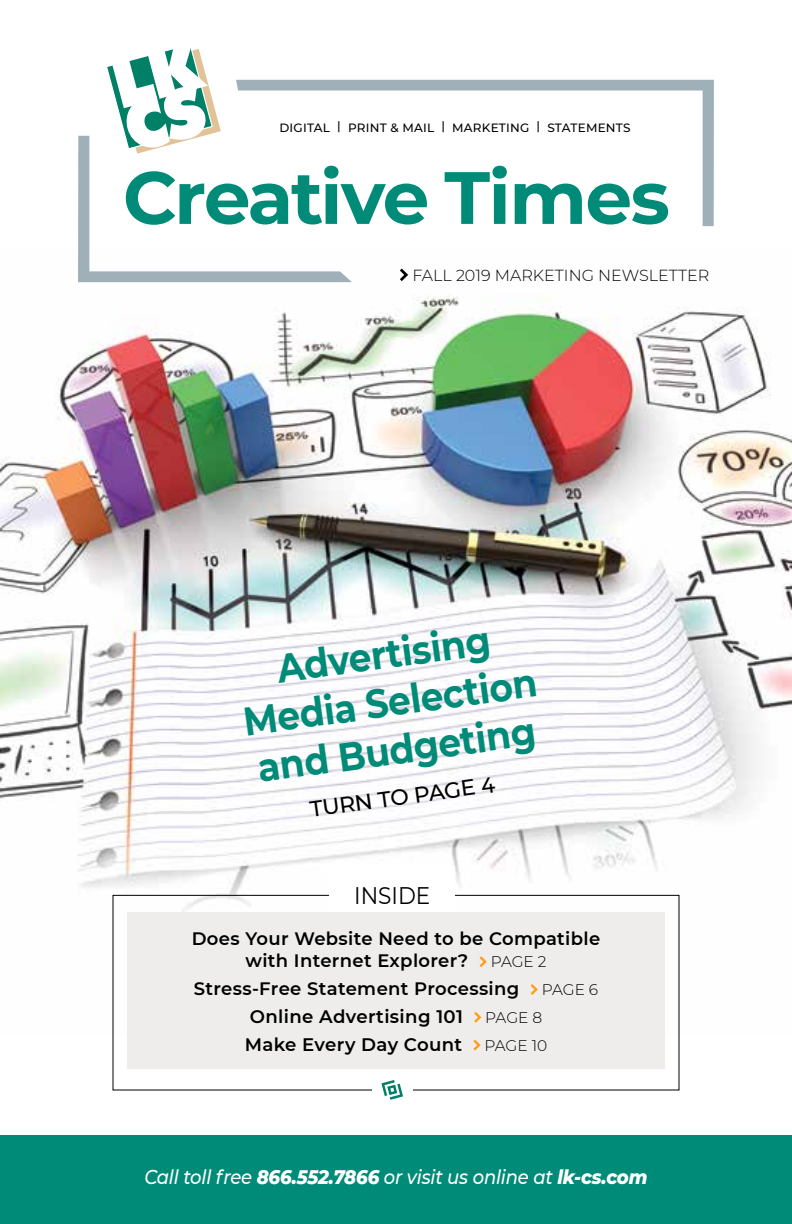
<style>
.page{position:relative;width:792px;height:1224px;background:#fff}
.page>*{position:absolute;margin:0;border:0;box-sizing:border-box;transform-origin:0 0}
.t1{font:700 74px "Montserrat";letter-spacing:-.03em;color:#008b78}
.t2{font:700 40px/48px "Montserrat";color:#008b78;text-align:center;scale:.9 1}
.t3{font:24px "Montserrat";color:#000;scale:.9 1}
.t4{font:500 22px "Montserrat";color:#000}
.t5{font:italic 500 20px "Montserrat";letter-spacing:-.01em;color:#fff;scale:.9 1}
.t6{font:600 18.2px/27.8px "Montserrat";letter-spacing:.02em;color:#000}
.t7{font:600 18px/21.8px "Montserrat";letter-spacing:.02em;color:#000;text-align:center}
.t8{font:300 16px "Montserrat";color:#000}
.t9{font:500 12px "Montserrat";letter-spacing:.02em;color:#000}
.s1{font-weight:300;font-size:15.4px}
.s2{font-weight:800}
</style>
<div class="page">
<img style="left:0;top:268px;width:792px;height:767px">
<div style="left:112px;top:895px;width:568px;height:196px;border:1px solid #000"></div>
<div style="left:329px;top:866px;width:126px;height:53px;background:#fff"></div>
<div style="left:372px;top:1077px;width:40px;height:26px;background:#fff"></div>
<svg style="left:381px;top:1080px;width:22px;height:20px"></svg>
<div style="left:127px;top:913px;width:537px;height:156px;background:#eeedec"></div>
<div style="left:0;top:1135px;width:792px;height:89px;background:#008b78"></div>
<svg style="left:78px;top:136px;width:274px;height:146px"></svg>
<svg style="left:236px;top:80px;width:478px;height:146px"></svg>
<svg style="left:106px;top:48px;width:115px;height:106px"></svg>
<svg style="left:400px;top:269px;width:8px;height:12px"></svg>
<svg style="left:480px;top:956px;width:7px;height:11px"></svg>
<svg style="left:531px;top:984px;width:7px;height:11px"></svg>
<svg style="left:474px;top:1012px;width:7px;height:11px"></svg>
<svg style="left:473px;top:1040px;width:8px;height:11px"></svg>
<p class="t9" style="left:279px;top:119px;width:353px">DIGITAL | PRINT &amp; MAIL | MARKETING | STATEMENTS</p>
<h1 class="t1" style="left:123px;top:144px;width:548px">Creative Times</h1>
<p class="t8" style="left:412px;top:265px;width:298px">FALL 2019 MARKETING NEWSLETTER</p>
<h2 class="t2" style="left:233px;top:649px;width:330px;rotate:-8deg">Advertising<br>Media Selection and Budgeting</h2>
<p class="t4" style="left:308px;top:794px;width:189px;rotate:-8deg">TURN TO PAGE 4</p>
<h3 class="t3" style="left:354px;top:879px;width:86px">INSIDE</h3>
<p class="t7" style="left:192px;top:927px;width:410px">Does Your Website Need to be Compatible with Internet Explorer? <span class="s1">PAGE 2</span></p>
<p class="t7" style="left:194px;top:977px;width:406px">Stress-Free Statement Processing <span class="s1">PAGE 6</span></p>
<p class="t6" style="left:245px;top:1002px;width:304px">Online Advertising 101 <span class="s1">PAGE 8<br></span>Make Every Day Count <span class="s1">PAGE 10</span></p>
<p class="t5" style="left:144px;top:1163px;width:560px">Call toll free <span class="s2">866.552.7866</span> or visit us online at <span class="s2">lk-cs.com</span></p>
</div>
